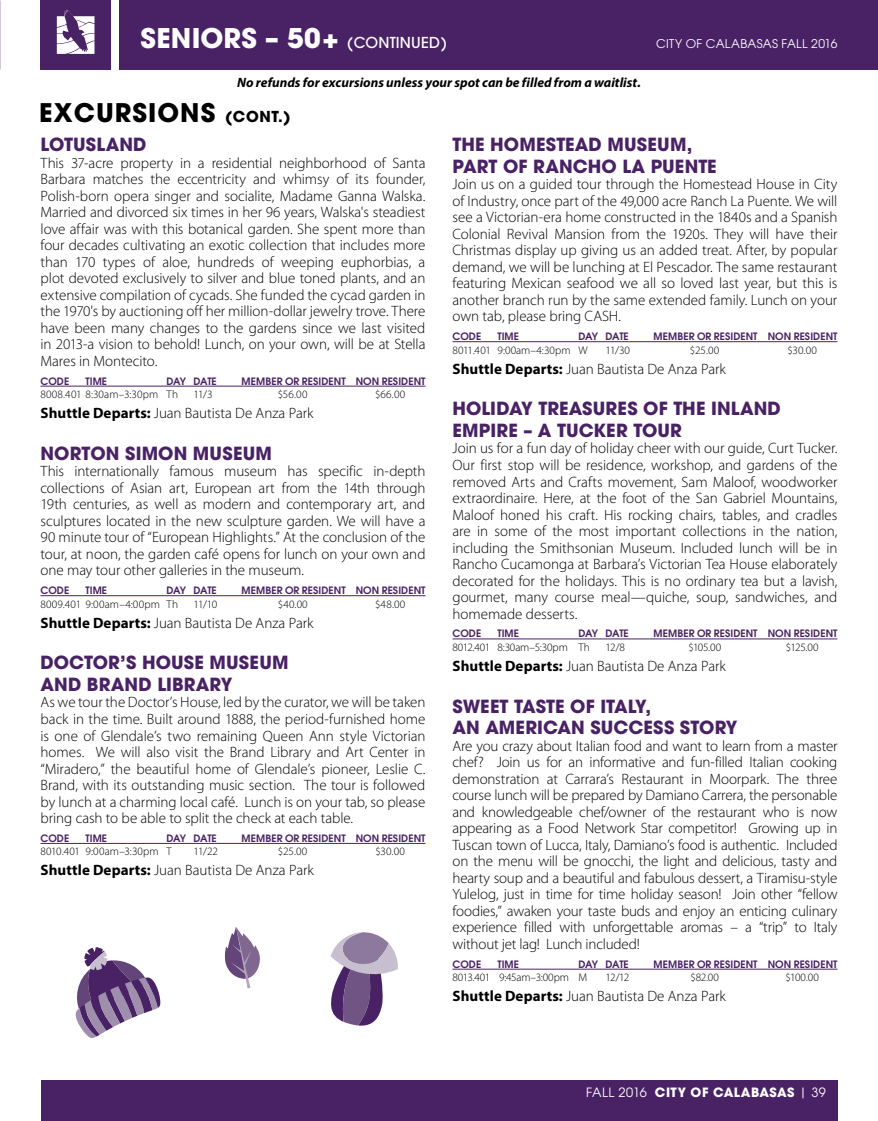
<style>
.page{position:relative;width:878px;height:1121px;background:#fff}
.page>*{position:absolute;margin:0;border:0;box-sizing:border-box;transform-origin:0 0}
.t1{font:700 27px "Avant Garde";letter-spacing:.005em;color:#fff}
.t2{font:700 25.5px "Avant Garde";letter-spacing:.04em;color:#000}
.t3{font:700 18px/21.6px "Avant Garde";letter-spacing:.005em;color:#492265}
.t4{font:300 15px/16.5px "Myriad Pro";letter-spacing:-.005em;color:#000;text-align:justify}
.t5{font:italic 700 13.5px "Myriad Pro";color:#000}
.t6{font:700 12.75px "Avant Garde";letter-spacing:.035em;color:#fff}
.t7{font:12px "Avant Garde";letter-spacing:.025em;color:#fff}
.t8{font:300 11.25px "Myriad Pro";letter-spacing:.005em;color:#000}
.t9{font:300 11.25px "Myriad Pro";letter-spacing:-.015em;color:#000}
.t10{font:600 10.2px "Avant Garde";letter-spacing:.005em;color:#492265}
.s1{font-weight:500;font-size:15px}
.s2{font-size:15px}
.s3{font-weight:700}
.s4{font-weight:400}
</style>
<div class="page">
<div style="left:40px;top:1080px;width:797px;height:40px;background:#492265"></div>
<div style="left:119px;top:0;width:759px;height:70px;background:#492265"></div>
<div style="left:40px;top:0;width:71px;height:70px;background:#492265"></div>
<svg style="left:57px;top:10px;width:37px;height:44px"></svg>
<hr style="left:40px;top:386px;width:385px;height:1px;background:#492265">
<hr style="left:40px;top:595px;width:385px;height:1px;background:#492265">
<hr style="left:40px;top:843px;width:385px;height:1px;background:#492265">
<hr style="left:452px;top:341px;width:385px;height:1px;background:#492265">
<hr style="left:452px;top:638px;width:385px;height:1px;background:#492265">
<hr style="left:452px;top:968px;width:385px;height:1px;background:#492265">
<svg style="left:225px;top:927px;width:35px;height:61px"></svg>
<svg style="left:331px;top:932px;width:67px;height:94px"></svg>
<svg style="left:75px;top:947px;width:86px;height:91px"></svg>
<h1 class="t1" style="left:140px;top:20px;width:308px">SENIORS – 50+ <span class="s1">(CONTINUED)</span></h1>
<p class="t7" style="left:656px;top:36px;width:183px">CITY OF CALABASAS FALL 2016</p>
<p class="t5" style="left:237px;top:73px;width:405px">No refunds for excursions unless your spot can be filled from a waitlist.</p>
<h2 class="t2" style="left:39px;top:96px;width:253px">EXCURSIONS <span class="s2">(CONT.)</span></h2>
<p class="t3" style="left:40px;top:134px;width:108px">LOTUSLAND</p>
<p class="t4" style="left:40px;top:154px;width:386px">This 37-acre property in a residential neighborhood of Santa Barbara matches the eccentricity and whimsy of its founder, Polish-born opera singer and socialite, Madame Ganna Walska.<br>Married and divorced six times in her 96 years, Walska's steadiest love affair was with this botanical garden. She spent more than four decades cultivating an exotic collection that includes more than 170 types of aloe, hundreds of weeping euphorbias, a plot devoted exclusively to silver and blue toned plants, and an extensive compilation of cycads. She funded the cycad garden in the 1970's by auctioning off her million-dollar jewelry trove. There have been many changes to the gardens since we last visited in 2013-a vision to behold! Lunch, on your own, will be at Stella Mares in Montecito.</p>
<p class="t10" style="left:40px;top:374px;width:30px">CODE</p>
<p class="t10" style="left:85px;top:374px;width:23px">TIME</p>
<p class="t10" style="left:166px;top:374px;width:52px">DAY DATE</p>
<p class="t10" style="left:242px;top:374px;width:185px">MEMBER OR RESIDENT NON RESIDENT</p>
<p class="t8" style="left:40px;top:387px;width:139px">8008.401 8:30am–3:30pm Th</p>
<p class="t8" style="left:194px;top:387px;width:20px">11/3</p>
<p class="t8" style="left:278px;top:387px;width:31px">$56.00</p>
<p class="t8" style="left:375px;top:387px;width:32px">$66.00</p>
<p class="t4" style="left:40px;top:404px;width:274px"><span class="s3">Shuttle Departs:</span> Juan Bautista De Anza Park</p>
<p class="t3" style="left:40px;top:442px;width:233px">NORTON SIMON MUSEUM</p>
<p class="t4" style="left:40px;top:463px;width:386px">This internationally famous museum has specific in-depth collections of Asian art, European art from the 14th through 19th centuries, as well as modern and contemporary art, and sculptures located in the new sculpture garden. We will have a 90 minute tour of “European Highlights.” At the conclusion of the tour, at noon, the garden café opens for lunch on your own and one may tour other galleries in the museum.</p>
<p class="t10" style="left:40px;top:584px;width:30px">CODE</p>
<p class="t10" style="left:85px;top:584px;width:23px">TIME</p>
<p class="t10" style="left:166px;top:584px;width:52px">DAY DATE</p>
<p class="t10" style="left:242px;top:584px;width:185px">MEMBER OR RESIDENT NON RESIDENT</p>
<p class="t8" style="left:40px;top:597px;width:139px">8009.401 9:00am–4:00pm Th</p>
<p class="t8" style="left:194px;top:597px;width:25px">11/10</p>
<p class="t8" style="left:278px;top:597px;width:31px">$40.00</p>
<p class="t8" style="left:375px;top:597px;width:32px">$48.00</p>
<p class="t4" style="left:40px;top:614px;width:274px"><span class="s3">Shuttle Departs:</span> Juan Bautista De Anza Park</p>
<p class="t3" style="left:40px;top:652px;width:249px">DOCTOR’S HOUSE MUSEUM<br>AND BRAND LIBRARY</p>
<p class="t4" style="left:40px;top:694px;width:386px">As we tour the Doctor’s House, led by the curator, we will be taken back in the time. Built around 1888, the period-furnished home is one of Glendale’s two remaining Queen Ann style Victorian homes. We will also visit the Brand Library and Art Center in “Miradero,” the beautiful home of Glendale’s pioneer, Leslie C.<br>Brand, with its outstanding music section. The tour is followed by lunch at a charming local café. Lunch is on your tab, so please bring cash to be able to split the check at each table.</p>
<p class="t10" style="left:40px;top:831px;width:30px">CODE</p>
<p class="t10" style="left:85px;top:831px;width:23px">TIME</p>
<p class="t10" style="left:166px;top:831px;width:52px">DAY DATE</p>
<p class="t10" style="left:242px;top:831px;width:185px">MEMBER OR RESIDENT NON RESIDENT</p>
<p class="t8" style="left:40px;top:845px;width:133px">8010.401 9:00am–3:30pm T</p>
<p class="t8" style="left:194px;top:845px;width:26px">11/22</p>
<p class="t8" style="left:278px;top:845px;width:31px">$25.00</p>
<p class="t8" style="left:375px;top:845px;width:31px">$30.00</p>
<p class="t4" style="left:40px;top:861px;width:275px"><span class="s3">Shuttle Departs:</span> Juan Bautista De Anza Park</p>
<p class="t3" style="left:452px;top:134px;width:266px">THE HOMESTEAD MUSEUM,<br>PART OF RANCHO LA PUENTE</p>
<p class="t4" style="left:452px;top:176px;width:386px">Join us on a guided tour through the Homestead House in City of Industry, once part of the 49,000 acre Ranch La Puente. We will see a Victorian-era home constructed in the 1840s and a Spanish Colonial Revival Mansion from the 1920s. They will have their Christmas display up giving us an added treat. After, by popular demand, we will be lunching at El Pescador. The same restaurant featuring Mexican seafood we all so loved last year, but this is another branch run by the same extended family. Lunch on your own tab, please bring CASH.</p>
<p class="t10" style="left:452px;top:330px;width:30px">CODE</p>
<p class="t10" style="left:497px;top:330px;width:23px">TIME</p>
<p class="t10" style="left:578px;top:330px;width:52px">DAY DATE</p>
<p class="t10" style="left:653px;top:330px;width:185px">MEMBER OR RESIDENT NON RESIDENT</p>
<p class="t8" style="left:452px;top:343px;width:137px">8011.401 9:00am–4:30pm W</p>
<p class="t8" style="left:605px;top:343px;width:26px">11/30</p>
<p class="t8" style="left:689px;top:343px;width:31px">$25.00</p>
<p class="t8" style="left:787px;top:343px;width:31px">$30.00</p>
<p class="t4" style="left:452px;top:360px;width:275px"><span class="s3">Shuttle Departs:</span> Juan Bautista De Anza Park</p>
<p class="t3" style="left:452px;top:398px;width:330px">HOLIDAY TREASURES OF THE INLAND<br>EMPIRE – A TUCKER TOUR</p>
<p class="t4" style="left:452px;top:440px;width:386px">Join us for a fun day of holiday cheer with our guide, Curt Tucker.<br>Our first stop will be residence, workshop, and gardens of the removed Arts and Crafts movement, Sam Maloof, woodworker extraordinaire. Here, at the foot of the San Gabriel Mountains, Maloof honed his craft. His rocking chairs, tables, and cradles are in some of the most important collections in the nation, including the Smithsonian Museum. Included lunch will be in Rancho Cucamonga at Barbara’s Victorian Tea House elaborately decorated for the holidays. This is no ordinary tea but a lavish, gourmet, many course meal—quiche, soup, sandwiches, and homemade desserts.</p>
<p class="t10" style="left:452px;top:627px;width:30px">CODE</p>
<p class="t10" style="left:497px;top:627px;width:23px">TIME</p>
<p class="t10" style="left:578px;top:627px;width:52px">DAY DATE</p>
<p class="t10" style="left:653px;top:627px;width:185px">MEMBER OR RESIDENT NON RESIDENT</p>
<p class="t8" style="left:452px;top:640px;width:139px">8012.401 8:30am–5:30pm Th</p>
<p class="t8" style="left:605px;top:640px;width:21px">12/8</p>
<p class="t8" style="left:688px;top:640px;width:34px">$105.00</p>
<p class="t8" style="left:785px;top:640px;width:34px">$125.00</p>
<p class="t4" style="left:452px;top:657px;width:275px"><span class="s3">Shuttle Departs:</span> Juan Bautista De Anza Park</p>
<p class="t3" style="left:452px;top:695px;width:286px">SWEET TASTE OF ITALY,<br>AN AMERICAN SUCCESS STORY</p>
<p class="t4" style="left:452px;top:737px;width:386px">Are you crazy about Italian food and want to learn from a master chef? Join us for an informative and fun-filled Italian cooking demonstration at Carrara’s Restaurant in Moorpark. The three course lunch will be prepared by Damiano Carrera, the personable and knowledgeable chef/owner of the restaurant who is now appearing as a Food Network Star competitor! Growing up in Tuscan town of Lucca, Italy, Damiano’s food is authentic. Included on the menu will be gnocchi, the light and delicious, tasty and hearty soup and a beautiful and fabulous dessert, a Tiramisu-style Yulelog, just in time for time holiday season! Join other “fellow foodies,” awaken your taste buds and enjoy an enticing culinary experience filled with unforgettable aromas – a “trip” to Italy without jet lag! Lunch included!</p>
<p class="t10" style="left:452px;top:957px;width:30px">CODE</p>
<p class="t10" style="left:497px;top:957px;width:23px">TIME</p>
<p class="t10" style="left:578px;top:957px;width:52px">DAY DATE</p>
<p class="t10" style="left:653px;top:957px;width:185px">MEMBER OR RESIDENT NON RESIDENT</p>
<p class="t9" style="left:452px;top:970px;width:136px">8013.401 9:45am–3:00pm M</p>
<p class="t8" style="left:605px;top:970px;width:25px">12/12</p>
<p class="t8" style="left:690px;top:970px;width:30px">$82.00</p>
<p class="t8" style="left:785px;top:970px;width:35px">$100.00</p>
<p class="t4" style="left:452px;top:987px;width:275px"><span class="s3">Shuttle Departs:</span> Juan Bautista De Anza Park</p>
<p class="t6" style="left:586px;top:1084px;width:241px"><span class="s4">FALL 2016</span> CITY OF CALABASAS <span class="s4">| 39</span></p>
</div>
